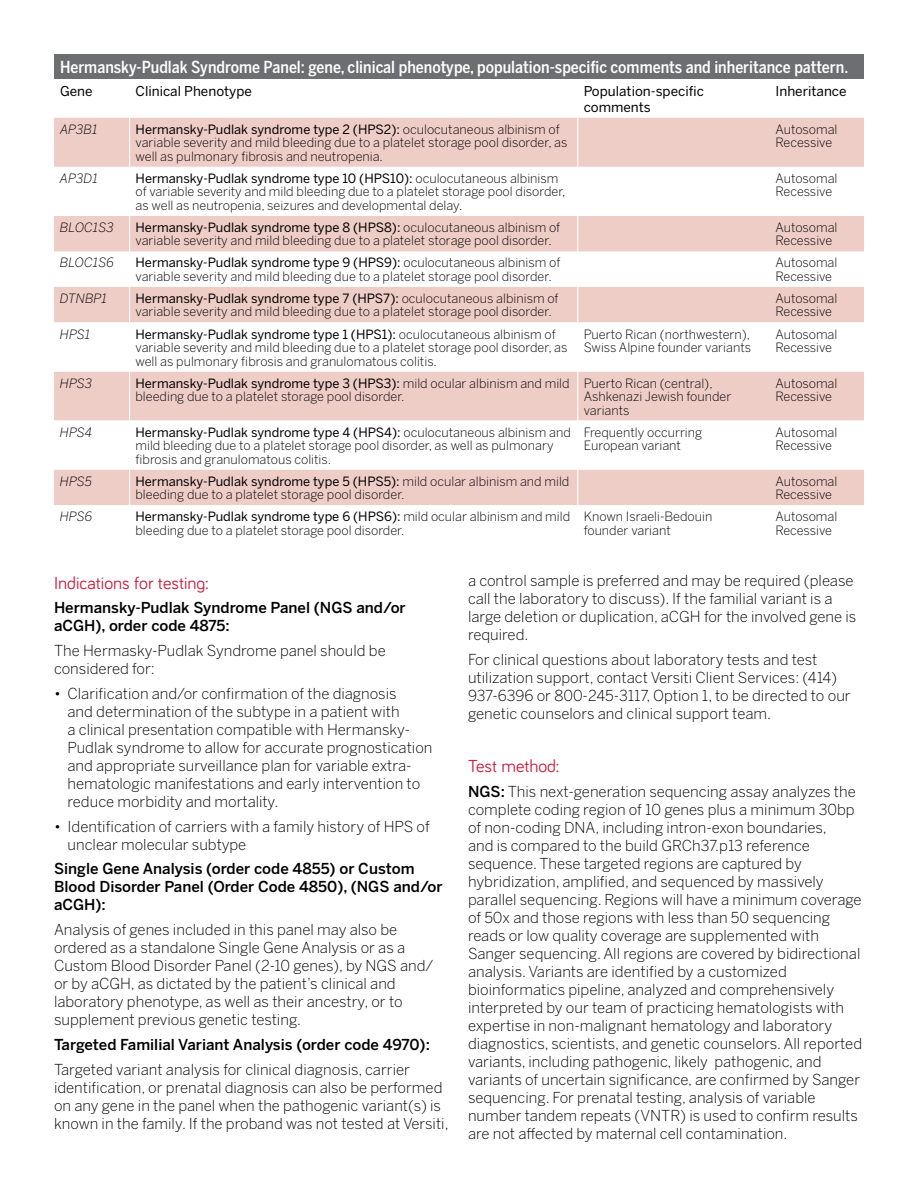
<style>
.page{position:relative;width:918px;height:1188px;background:#fff}
.page>*{position:absolute;margin:0;border:0;box-sizing:border-box;transform-origin:0 0}
.t1{font:18px "Bariol";color:#c81f40}
.t2{font:500 16.5px "Benton Sans Condensed";color:#fff}
.t3{font:300 15px/18px "Benton Sans";color:#000}
.t4{font:500 15px/18px "Benton Sans";color:#000}
.t5{font:13.5px/16.2px "Benton Sans";color:#000}
.t6{font:300 12.75px/13.5px "Benton Sans";color:#000}
.t7{font:italic 300 12.75px "Benton Sans";color:#000}
.s1{font-weight:400}
.s2{font-weight:500}
</style>
<div class="page">
<div style="left:54px;top:54px;width:810px;height:25px;background:#6d6e71"></div>
<div style="left:54px;top:118px;width:810px;height:49px;background:#efcdc7"></div>
<svg style="left:54px;top:216px;width:810px;height:289px;fill:#efcdc7"></svg>
<hr style="left:129px;top:118px;width:1px;height:49px;background:#fff">
<hr style="left:578px;top:118px;width:1px;height:49px;background:#fff">
<hr style="left:129px;top:216px;width:1px;height:35px;background:#fff">
<hr style="left:578px;top:216px;width:1px;height:35px;background:#fff">
<hr style="left:129px;top:251px;width:1px;height:36px;background:#fff">
<hr style="left:578px;top:251px;width:1px;height:36px;background:#fff">
<hr style="left:129px;top:287px;width:1px;height:35px;background:#fff">
<hr style="left:578px;top:287px;width:1px;height:35px;background:#fff">
<hr style="left:129px;top:322px;width:1px;height:50px;background:#fff">
<hr style="left:578px;top:322px;width:1px;height:50px;background:#fff">
<hr style="left:129px;top:372px;width:1px;height:49px;background:#fff">
<hr style="left:578px;top:372px;width:1px;height:49px;background:#fff">
<hr style="left:129px;top:421px;width:1px;height:49px;background:#fff">
<hr style="left:578px;top:421px;width:1px;height:49px;background:#fff">
<hr style="left:129px;top:470px;width:1px;height:35px;background:#fff">
<hr style="left:578px;top:470px;width:1px;height:35px;background:#fff">
<p class="t2" style="left:60px;top:57px;width:790px">Hermansky-Pudlak Syndrome Panel: gene, clinical phenotype, population-specific comments and inheritance pattern.</p>
<p class="t5" style="left:60px;top:83px;width:34px">Gene</p>
<p class="t5" style="left:136px;top:83px;width:118px">Clinical Phenotype</p>
<p class="t5" style="left:584px;top:83px;width:122px">Population-specific comments</p>
<p class="t5" style="left:776px;top:83px;width:73px">Inheritance</p>
<p class="t7" style="left:60px;top:122px;width:39px">AP3B1</p>
<p class="t6" style="left:136px;top:122px;width:433px"><span class="s1">Hermansky-Pudlak syndrome type 2 (HPS2):</span> oculocutaneous albinism of variable severity and mild bleeding due to a platelet storage pool disorder, as well as pulmonary fibrosis and neutropenia.</p>
<p class="t6" style="left:775px;top:122px;width:64px">Autosomal<br>Recessive</p>
<p class="t7" style="left:60px;top:171px;width:39px">AP3D1</p>
<p class="t6" style="left:136px;top:171px;width:432px"><span class="s1">Hermansky-Pudlak syndrome type 10 (HPS10):</span> oculocutaneous albinism of variable severity and mild bleeding due to a platelet storage pool disorder, as well as neutropenia, seizures and developmental delay.</p>
<p class="t6" style="left:775px;top:171px;width:64px">Autosomal<br>Recessive</p>
<p class="t7" style="left:60px;top:220px;width:55px">BLOC1S3</p>
<p class="t6" style="left:136px;top:221px;width:426px"><span class="s1">Hermansky-Pudlak syndrome type 8 (HPS8):</span> oculocutaneous albinism of variable severity and mild bleeding due to a platelet storage pool disorder.</p>
<p class="t6" style="left:775px;top:221px;width:64px">Autosomal<br>Recessive</p>
<p class="t7" style="left:60px;top:255px;width:55px">BLOC1S6</p>
<p class="t6" style="left:136px;top:256px;width:426px"><span class="s1">Hermansky-Pudlak syndrome type 9 (HPS9):</span> oculocutaneous albinism of variable severity and mild bleeding due to a platelet storage pool disorder.</p>
<p class="t6" style="left:775px;top:256px;width:64px">Autosomal<br>Recessive</p>
<p class="t7" style="left:60px;top:291px;width:49px">DTNBP1</p>
<p class="t6" style="left:136px;top:292px;width:425px"><span class="s1">Hermansky-Pudlak syndrome type 7 (HPS7):</span> oculocutaneous albinism of variable severity and mild bleeding due to a platelet storage pool disorder.</p>
<p class="t6" style="left:775px;top:292px;width:64px">Autosomal<br>Recessive</p>
<p class="t7" style="left:60px;top:326px;width:32px">HPS1</p>
<p class="t6" style="left:136px;top:327px;width:433px"><span class="s1">Hermansky-Pudlak syndrome type 1 (HPS1):</span> oculocutaneous albinism of variable severity and mild bleeding due to a platelet storage pool disorder, as well as pulmonary fibrosis and granulomatous colitis.</p>
<p class="t6" style="left:584px;top:327px;width:169px">Puerto Rican (northwestern),<br>Swiss Alpine founder variants</p>
<p class="t6" style="left:775px;top:327px;width:64px">Autosomal<br>Recessive</p>
<p class="t7" style="left:60px;top:375px;width:34px">HPS3</p>
<p class="t6" style="left:136px;top:376px;width:436px"><span class="s1">Hermansky-Pudlak syndrome type 3 (HPS3):</span> mild ocular albinism and mild bleeding due to a platelet storage pool disorder.</p>
<p class="t6" style="left:584px;top:376px;width:149px">Puerto Rican (central),<br>Ashkenazi Jewish founder variants</p>
<p class="t6" style="left:775px;top:376px;width:64px">Autosomal<br>Recessive</p>
<p class="t7" style="left:60px;top:424px;width:34px">HPS4</p>
<p class="t6" style="left:136px;top:425px;width:437px"><span class="s1">Hermansky-Pudlak syndrome type 4 (HPS4):</span> oculocutaneous albinism and mild bleeding due to a platelet storage pool disorder, as well as pulmonary fibrosis and granulomatous colitis.</p>
<p class="t6" style="left:584px;top:425px;width:120px">Frequently occurring<br>European variant</p>
<p class="t6" style="left:775px;top:425px;width:64px">Autosomal<br>Recessive</p>
<p class="t7" style="left:60px;top:473px;width:34px">HPS5</p>
<p class="t6" style="left:135px;top:474px;width:435px"><span class="s1">Hermansky-Pudlak syndrome type 5 (HPS5):</span> mild ocular albinism and mild bleeding due to a platelet storage pool disorder.</p>
<p class="t6" style="left:775px;top:474px;width:64px">Autosomal<br>Recessive</p>
<p class="t7" style="left:60px;top:509px;width:34px">HPS6</p>
<p class="t6" style="left:135px;top:510px;width:436px"><span class="s1">Hermansky-Pudlak syndrome type 6 (HPS6):</span> mild ocular albinism and mild bleeding due to a platelet storage pool disorder.</p>
<p class="t6" style="left:584px;top:510px;width:130px">Known Israeli-Bedouin founder variant</p>
<p class="t6" style="left:775px;top:510px;width:64px">Autosomal<br>Recessive</p>
<p class="t1" style="left:54px;top:570px;width:156px">Indications for testing:</p>
<p class="t4" style="left:54px;top:599px;width:353px">Hermansky-Pudlak Syndrome Panel (NGS and/or aCGH), order code 4875:</p>
<p class="t3" style="left:54px;top:642px;width:333px">The Hermasky-Pudlak Syndrome panel should be considered for:</p>
<p class="t3" style="left:68px;top:685px;width:367px;text-indent:-14px">• Clarification and/or confirmation of the diagnosis<br>and determination of the subtype in a patient with<br>a clinical presentation compatible with Hermansky-Pudlak syndrome to allow for accurate prognostication and appropriate surveillance plan for variable extra&shy;hematologic manifestations and early intervention to reduce morbidity and mortality.</p>
<p class="t3" style="left:68px;top:817px;width:364px;text-indent:-14px">• Identification of carriers with a family history of HPS of unclear molecular subtype</p>
<p class="t4" style="left:54px;top:860px;width:390px">Single Gene Analysis (order code 4855) or Custom<br>Blood Disorder Panel (Order Code 4850), (NGS and/or aCGH):</p>
<p class="t3" style="left:54px;top:921px;width:381px">Analysis of genes included in this panel may also be ordered as a standalone Single Gene Analysis or as a Custom Blood Disorder Panel (2-10 genes), by NGS and/ or by aCGH, as dictated by the patient’s clinical and laboratory phenotype, as well as their ancestry, or to supplement previous genetic testing.</p>
<p class="t4" style="left:54px;top:1036px;width:377px">Targeted Familial Variant Analysis (order code 4970):</p>
<p class="t3" style="left:54px;top:1060px;width:396px">Targeted variant analysis for clinical diagnosis, carrier identification, or prenatal diagnosis can also be performed on any gene in the panel when the pathogenic variant(s) is known in the family. If the proband was not tested at Versiti,</p>
<p class="t3" style="left:468px;top:572px;width:390px">a control sample is preferred and may be required (please call the laboratory to discuss). If the familial variant is a large deletion or duplication, aCGH for the involved gene is required.</p>
<p class="t3" style="left:468px;top:651px;width:384px">For clinical questions about laboratory tests and test utilization support, contact Versiti Client Services: (414)<br>937-6396 or 800-245-3117, Option 1, to be directed to our genetic counselors and clinical support team.</p>
<p class="t1" style="left:468px;top:754px;width:93px">Test method:</p>
<p class="t3" style="left:468px;top:782px;width:396px"><span class="s2">NGS:</span> This next-generation sequencing assay analyzes the complete coding region of 10 genes plus a minimum 30bp of non-coding DNA, including intron-exon boundaries,<br>and is compared to the build GRCh37.p13 reference sequence. These targeted regions are captured by hybridization, amplified, and sequenced by massively parallel sequencing. Regions will have a minimum coverage of 50x and those regions with less than 50 sequencing reads or low quality coverage are supplemented with Sanger sequencing. All regions are covered by bidirectional analysis. Variants are identified by a customized bioinformatics pipeline, analyzed and comprehensively interpreted by our team of practicing hematologists with expertise in non-malignant hematology and laboratory diagnostics, scientists, and genetic counselors. All reported variants, including pathogenic, likely pathogenic, and variants of uncertain significance, are confirmed by Sanger sequencing. For prenatal testing, analysis of variable number tandem repeats (VNTR) is used to confirm results are not affected by maternal cell contamination.</p>
</div>
